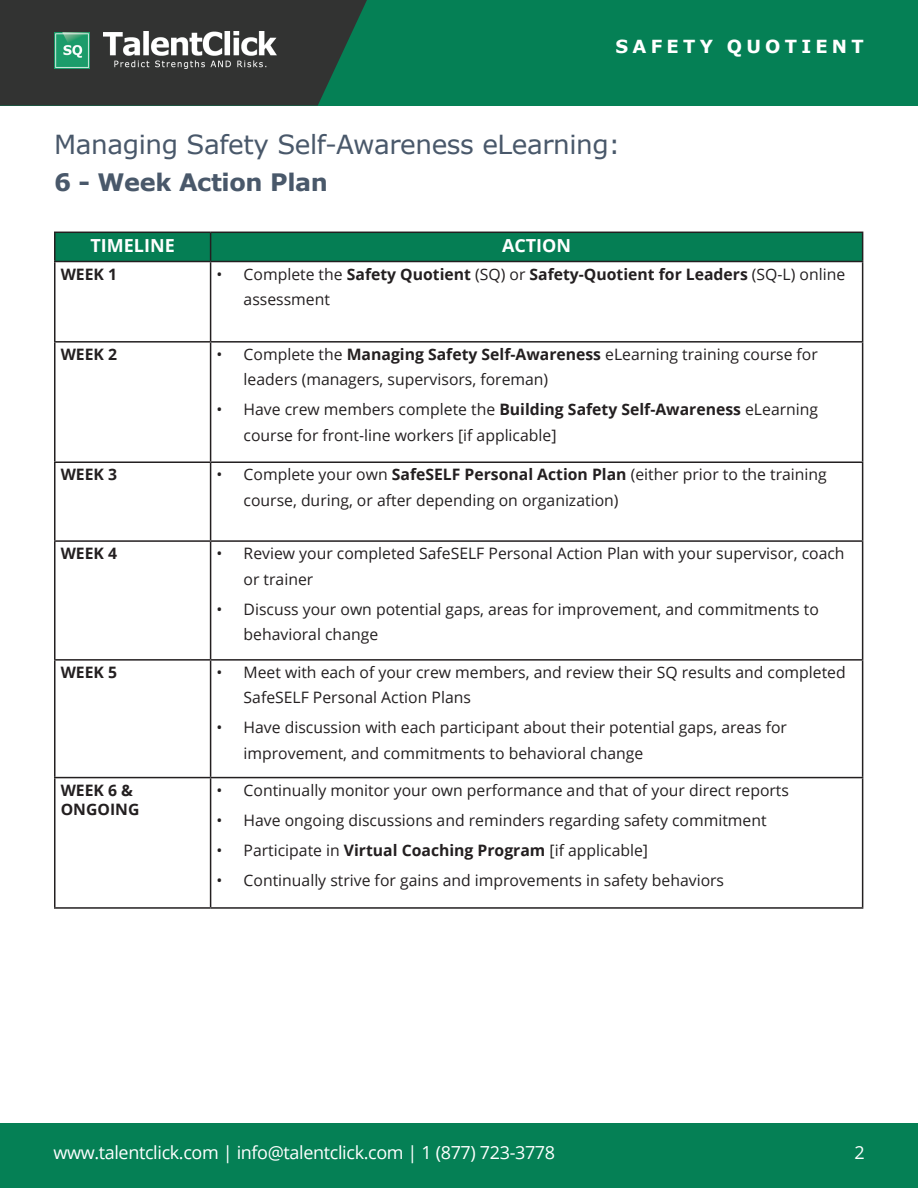
<style>
.page{position:relative;width:918px;height:1188px;background:#fff}
.page>*{position:absolute;margin:0;border:0;box-sizing:border-box;transform-origin:0 0}
.t1{font:26.25px "Verdana";letter-spacing:-.015em;color:#49586a}
.t2{font:700 24px "Verdana";letter-spacing:-.015em;color:#49586a}
.t3{font:18px "Open Sans";letter-spacing:-.02em;color:#fff}
.t4{font:700 18px "Verdana";letter-spacing:.235em;color:#fff}
.t5{font:700 18px "Open Sans";color:#fff}
.t6{font:15.75px/25.5px "Open Sans";color:#231f20}
.t7{font:700 15.75px "Open Sans";color:#231f20}
.s1{font-weight:700}
</style>
<div class="page">
<div style="left:0;top:1123px;width:918px;height:65px;background:#058055"></div>
<div style="left:0;top:0;width:918px;height:106px;background:#058055"></div>
<svg style="left:0;top:0;width:367px;height:106px;background:#2e3a35"></svg>
<img style="left:103px;top:32px;width:173px;height:36px">
<img style="left:54px;top:32px;width:36px;height:36px">
<hr style="left:54px;top:232px;width:157px;height:1px;background:#231f20">
<hr style="left:54px;top:233px;width:2px;height:28px;background:#231f20">
<svg style="left:55px;top:232px;width:808px;height:29px;background:#067951"></svg>
<hr style="left:54px;top:341px;width:157px;height:2px;background:#231f20">
<hr style="left:54px;top:343px;width:2px;height:118px;background:#231f20">
<hr style="left:211px;top:341px;width:652px;height:2px;background:#231f20">
<hr style="left:54px;top:461px;width:157px;height:2px;background:#231f20">
<hr style="left:54px;top:463px;width:2px;height:77px;background:#231f20">
<hr style="left:211px;top:461px;width:652px;height:2px;background:#231f20">
<hr style="left:54px;top:540px;width:157px;height:2px;background:#231f20">
<hr style="left:54px;top:542px;width:2px;height:117px;background:#231f20">
<hr style="left:211px;top:540px;width:652px;height:2px;background:#231f20">
<hr style="left:54px;top:659px;width:157px;height:2px;background:#231f20">
<hr style="left:54px;top:661px;width:2px;height:116px;background:#231f20">
<hr style="left:211px;top:659px;width:652px;height:2px;background:#231f20">
<hr style="left:54px;top:777px;width:157px;height:1px;background:#231f20">
<hr style="left:54px;top:778px;width:2px;height:129px;background:#231f20">
<hr style="left:211px;top:777px;width:652px;height:1px;background:#231f20">
<hr style="left:54px;top:907px;width:157px;height:2px;background:#231f20">
<hr style="left:54px;top:261px;width:157px;height:1px;background:#231f20">
<hr style="left:54px;top:262px;width:2px;height:79px;background:#231f20">
<hr style="left:211px;top:261px;width:652px;height:1px;background:#231f20">
<hr style="left:210px;top:262px;width:1px;height:79px;background:#231f20">
<hr style="left:862px;top:262px;width:1px;height:79px;background:#231f20">
<hr style="left:210px;top:343px;width:1px;height:118px;background:#231f20">
<hr style="left:862px;top:343px;width:1px;height:118px;background:#231f20">
<hr style="left:210px;top:463px;width:1px;height:77px;background:#231f20">
<hr style="left:862px;top:463px;width:1px;height:77px;background:#231f20">
<hr style="left:210px;top:542px;width:1px;height:117px;background:#231f20">
<hr style="left:862px;top:542px;width:1px;height:117px;background:#231f20">
<hr style="left:210px;top:661px;width:1px;height:116px;background:#231f20">
<hr style="left:862px;top:661px;width:1px;height:116px;background:#231f20">
<hr style="left:210px;top:778px;width:1px;height:129px;background:#231f20">
<hr style="left:862px;top:778px;width:1px;height:129px;background:#231f20">
<hr style="left:211px;top:907px;width:652px;height:2px;background:#231f20">
<p class="t4" style="left:615px;top:34px;width:250px">SAFETY QUOTIENT</p>
<p class="t1" style="left:54px;top:126px;width:568px">Managing Safety Self-Awareness eLearning:</p>
<p class="t2" style="left:54px;top:166px;width:275px">6 - Week Action Plan</p>
<p class="t5" style="left:91px;top:233px;width:86px">TIMELINE</p>
<p class="t5" style="left:502px;top:233px;width:71px">ACTION</p>
<p class="t7" style="left:61px;top:263px;width:58px">WEEK 1</p>
<p class="t6" style="left:244px;top:261px;width:603px;text-indent:-27px">• Complete the <span class="s1">Safety Quotient</span> (SQ) or <span class="s1">Safety-Quotient for Leaders</span> (SQ-L) online assessment</p>
<p class="t7" style="left:61px;top:343px;width:58px">WEEK 2</p>
<p class="t6" style="left:244px;top:341px;width:576px;text-indent:-27px">• Complete the <span class="s1">Managing Safety Self-Awareness</span> eLearning training course for leaders (managers, supervisors, foreman)</p>
<p class="t6" style="left:244px;top:397px;width:576px;text-indent:-27px">• Have crew members complete the <span class="s1">Building Safety Self-Awareness</span> eLearning course for front-line workers [if applicable]</p>
<p class="t7" style="left:61px;top:463px;width:58px">WEEK 3</p>
<p class="t6" style="left:244px;top:461px;width:585px;text-indent:-27px">• Complete your own <span class="s1">SafeSELF Personal Action Plan</span> (either prior to the training course, during, or after depending on organization)</p>
<p class="t7" style="left:61px;top:542px;width:58px">WEEK 4</p>
<p class="t6" style="left:244px;top:540px;width:603px;text-indent:-27px">• Review your completed SafeSELF Personal Action Plan with your supervisor, coach or trainer</p>
<p class="t6" style="left:244px;top:596px;width:577px;text-indent:-27px">• Discuss your own potential gaps, areas for improvement, and commitments to behavioral change</p>
<p class="t7" style="left:61px;top:661px;width:58px">WEEK 5</p>
<p class="t6" style="left:244px;top:659px;width:604px;text-indent:-27px">• Meet with each of your crew members, and review their SQ results and completed<br>SafeSELF Personal Action Plans</p>
<p class="t6" style="left:244px;top:715px;width:545px;text-indent:-27px">• Have discussion with each participant about their potential gaps, areas for improvement, and commitments to behavioral change</p>
<p class="t7" style="left:61px;top:779px;width:74px">WEEK 6 &amp;</p>
<p class="t7" style="left:61px;top:798px;width:80px">ONGOING</p>
<p class="t6" style="left:217px;top:777px;width:574px">• Continually monitor your own performance and that of your direct reports</p>
<p class="t6" style="left:217px;top:807px;width:552px">• Have ongoing discussions and reminders regarding safety commitment</p>
<p class="t6" style="left:217px;top:837px;width:433px">• Participate in <span class="s1">Virtual Coaching Program</span> [if applicable]</p>
<p class="t6" style="left:217px;top:867px;width:509px">• Continually strive for gains and improvements in safety behaviors</p>
<p class="t3" style="left:53px;top:1140px;width:503px">www.talentclick.com | info@talentclick.com | 1 (877) 723-3778</p>
<p class="t3" style="left:854px;top:1140px;width:12px">2</p>
</div>
